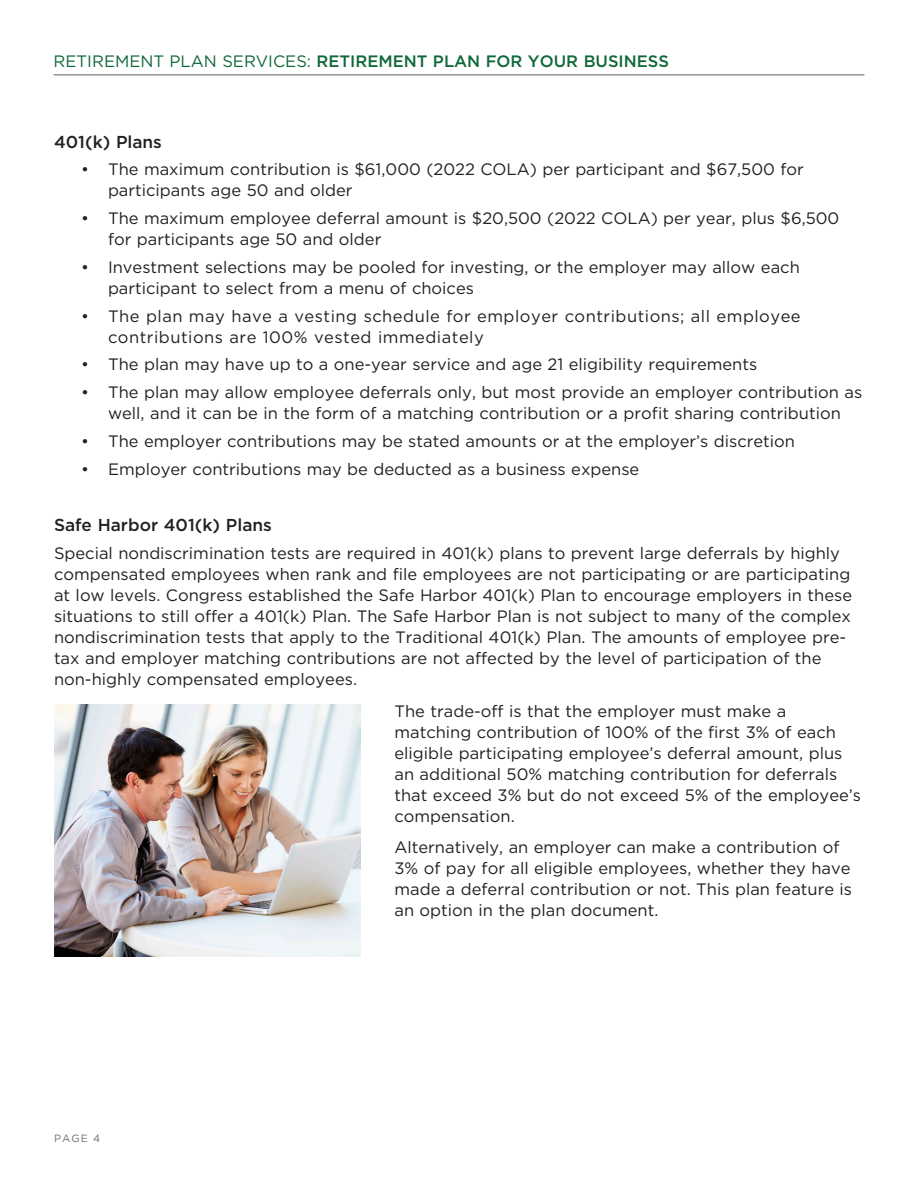
<style>
.page{position:relative;width:918px;height:1188px;background:#fff}
.page>*{position:absolute;margin:0;border:0;box-sizing:border-box;transform-origin:0 0}
.Sub_Sub_Head{font:500 17.25px "Gotham";color:#231f20}
.body_text{font:16.5px/21px "Gotham";color:#231f20}
.body_text-2{font:16.5px/21px "Gotham";letter-spacing:.03em;color:#231f20}
.t1{font:500 16.5px "Gotham";color:#0f6838}
.t2{font:10.5px "Gotham";color:#696b73}
.s1{font-weight:400}
</style>
<div class="page">
<hr style="left:54px;top:74px;width:810px;height:2px;background:#8f959d">
<img style="left:54px;top:705px;width:307px;height:252px">
<p class="t1" style="left:54px;top:51px;width:617px"><span class="s1">RETIREMENT PLAN SERVICES:</span> RETIREMENT PLAN FOR YOUR BUSINESS</p>
<p class="Sub_Sub_Head" style="left:54px;top:130px;width:109px">401(k) Plans</p>
<p class="body_text" style="left:108px;top:159px;width:697px;text-indent:-27px">• The maximum contribution is $61,000 (2022 COLA) per participant and $67,500 for participants age 50 and older</p>
<p class="body_text" style="left:108px;top:208px;width:733px;text-indent:-27px">• The maximum employee deferral amount is $20,500 (2022 COLA) per year, plus $6,500 for participants age 50 and older</p>
<p class="body_text" style="left:108px;top:256px;width:693px;text-indent:-27px">• Investment selections may be pooled for investing, or the employer may allow each participant to select from a menu of choices</p>
<p class="body_text-2" style="left:108px;top:305px;width:694px;text-indent:-27px">• The plan may have a vesting schedule for employer contributions; all employee contributions are 100% vested immediately</p>
<p class="body_text" style="left:81px;top:354px;width:678px">• The plan may have up to a one-year service and age 21 eligibility requirements</p>
<p class="body_text" style="left:81px;top:382px;width:783px;text-align:center">• The plan may allow employee deferrals only, but most provide an employer contribution as well, and it can be in the form of a matching contribution or a profit sharing contribution</p>
<p class="body_text" style="left:81px;top:430px;width:716px">• The employer contributions may be stated amounts or at the employer’s discretion</p>
<p class="body_text" style="left:81px;top:458px;width:560px">• Employer contributions may be deducted as a business expense</p>
<p class="Sub_Sub_Head" style="left:54px;top:514px;width:219px">Safe Harbor 401(k) Plans</p>
<p class="body_text" style="left:54px;top:542px;width:800px">Special nondiscrimination tests are required in 401(k) plans to prevent large deferrals by highly compensated employees when rank and file employees are not participating or are participating at low levels. Congress established the Safe Harbor 401(k) Plan to encourage employers in these situations to still offer a 401(k) Plan. The Safe Harbor Plan is not subject to many of the complex nondiscrimination tests that apply to the Traditional 401(k) Plan. The amounts of employee pre&shy;tax and employer matching contributions are not affected by the level of participation of the non-highly compensated employees.</p>
<p class="body_text" style="left:394px;top:700px;width:468px">The trade-off is that the employer must make a matching contribution of 100% of the first 3% of each eligible participating employee’s deferral amount, plus an additional 50% matching contribution for deferrals that exceed 3% but do not exceed 5% of the employee’s compensation.</p>
<p class="body_text" style="left:394px;top:837px;width:459px">Alternatively, an employer can make a contribution of 3% of pay for all eligible employees, whether they have made a deferral contribution or not. This plan feature is an option in the plan document.</p>
<p class="t2" style="left:54px;top:1132px;width:48px">PAGE 4</p>
</div>
